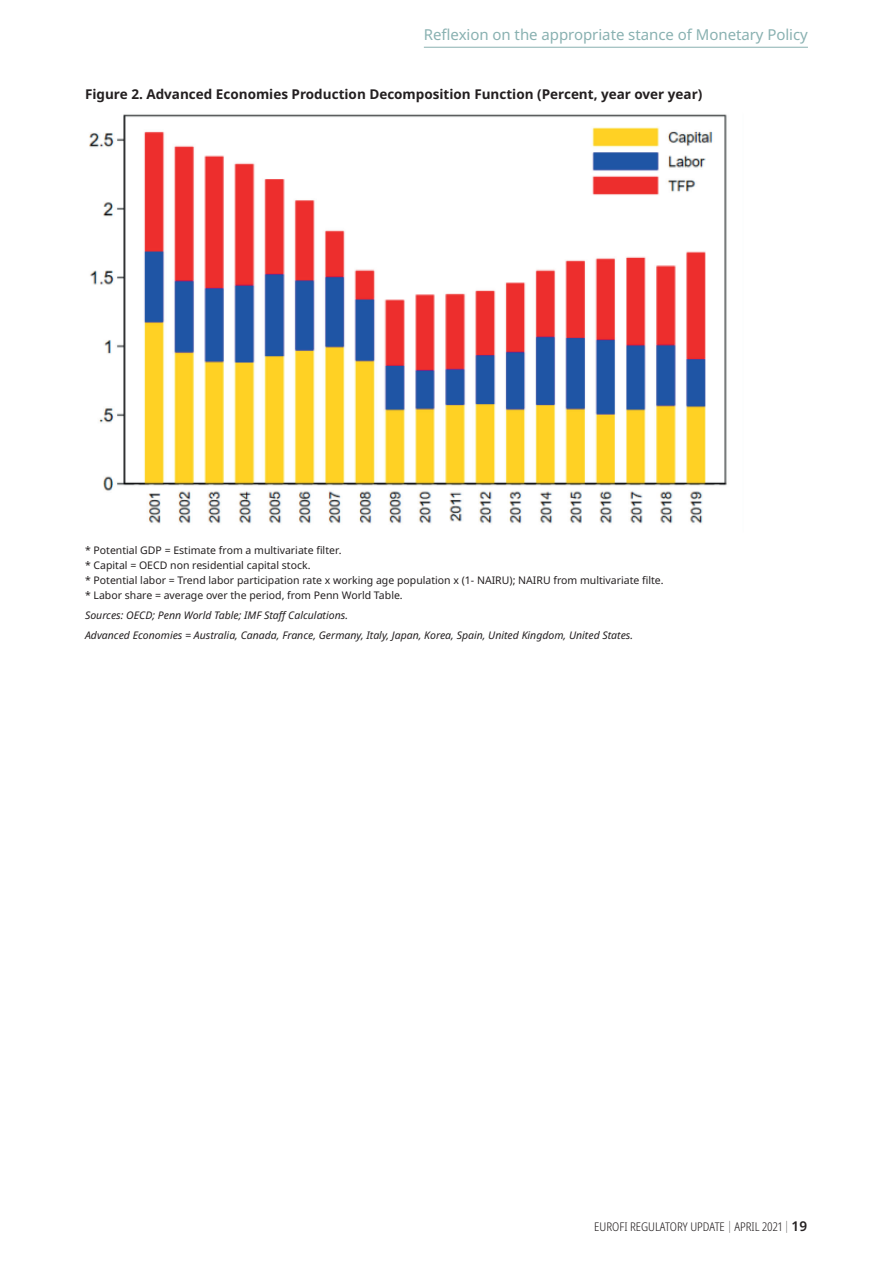
<style>
.page{position:relative;width:893px;height:1263px;background:#fff}
.page>*{position:absolute;margin:0;border:0;box-sizing:border-box;transform-origin:0 0}
.t1{font:15px "Noto Sans";letter-spacing:-.005em;color:#89b1b1}
.t2{font:700 13.5px "Noto Sans";color:#231f20}
.t3{font:300 condensed 12px "Noto Sans";color:#231f20}
.t4{font:10.5px/14.7px "Noto Sans";color:#231f20}
.t5{font:italic 10.5px/19px "Noto Sans";color:#231f20}
.s1{font-weight:100;font-stretch:extra-condensed}
.s2{font-weight:600;font-stretch:normal;font-size:13.5px}
</style>
<div class="page">
<img style="left:89px;top:114px;width:638px;height:410px">
<hr style="left:424px;top:47px;width:384px;height:1px;background:#89b1b1">
<h1 class="t1" style="left:424px;top:24px;width:385px">Reflexion on the appropriate stance of Monetary Policy</h1>
<p class="t2" style="left:85px;top:85px;width:619px">Figure 2. Advanced Economies Production Decomposition Function (Percent, year over year)</p>
<p class="t4" style="left:85px;top:543px;width:580px">* Potential GDP = Estimate from a multivariate filter.<br>* Capital = OECD non residential capital stock.<br>* Potential labor = Trend labor participation rate x working age population x (1- NAIRU); NAIRU from multivariate filte. * Labor share = average over the period, from Penn World Table.</p>
<p class="t5" style="left:85px;top:606px;width:550px">Sources: OECD; Penn World Table; IMF Staff Calculations.<br>Advanced Economies = Australia, Canada, France, Germany, Italy, Japan, Korea, Spain, United Kingdom, United States.</p>
<p class="t3" style="left:594px;top:1218px;width:214px">EUROFI REGULATORY UPDATE <span class="s1">|</span> APRIL 2021 <span class="s1">|</span> <span class="s2">19</span></p>
</div>
